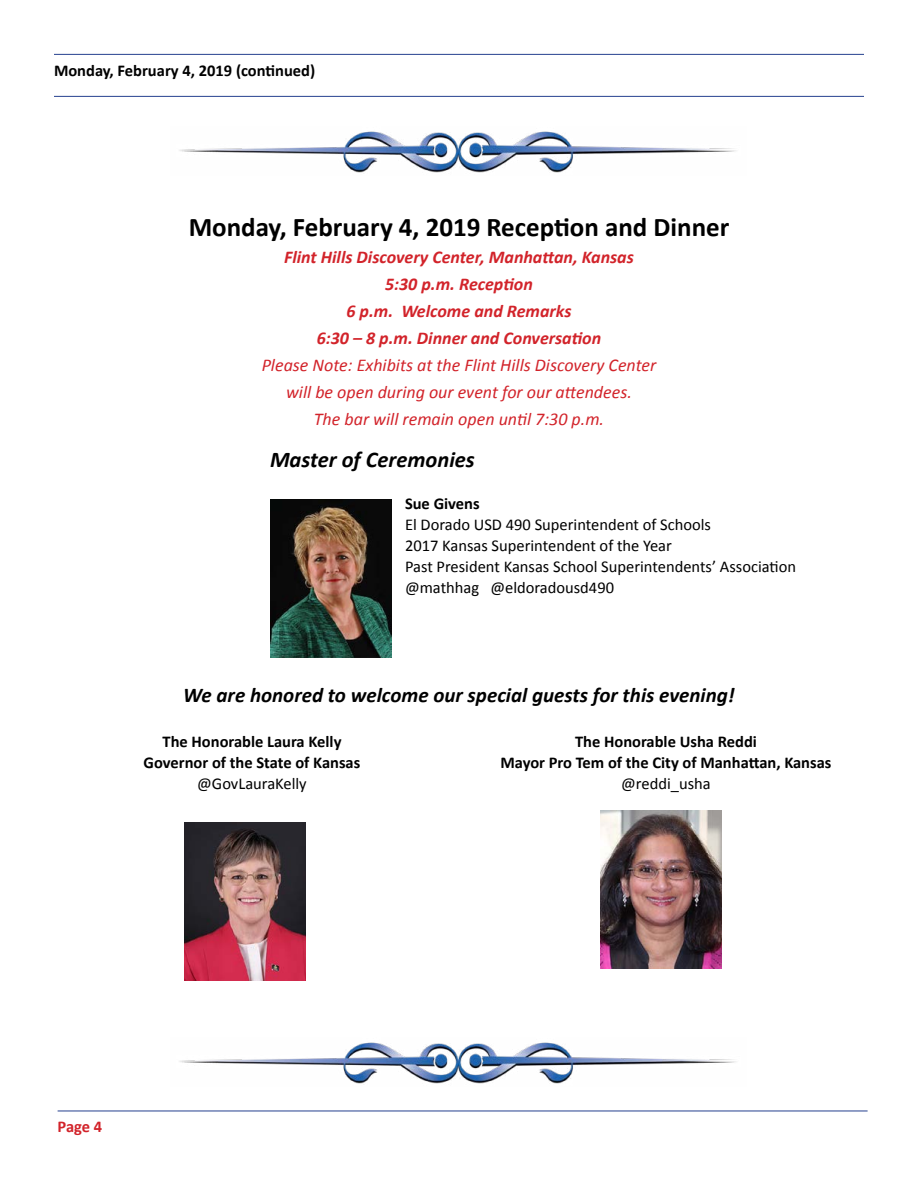
<style>
.page{position:relative;width:918px;height:1188px;background:#fff}
.page>*{position:absolute;margin:0;border:0;box-sizing:border-box;transform-origin:0 0}
.t1{font:700 27px "Calibri";color:#000}
.t2{font:italic 700 22.5px "Calibri";color:#000}
.t3{font:italic 700 21px "Calibri";color:#000}
.t4{font:italic 18px/27px "Calibri";color:#d2232a;text-align:center}
.t5{font:italic 700 18px/27px "Calibri";color:#d2232a;text-align:center}
.t6{font:16.5px/21px "Calibri";color:#000}
.t7{font:700 16.5px/21px "Calibri";color:#000;text-align:center}
.t8{font:700 16.5px "Calibri";color:#d2232a}
</style>
<div class="page">
<hr style="left:58px;top:1111px;width:810px;height:1px;background:#25408f">
<hr style="left:54px;top:54px;width:810px;height:1px;background:#25408f">
<hr style="left:54px;top:96px;width:810px;height:1px;background:#25408f">
<img style="left:179px;top:131px;width:557px;height:42px">
<img style="left:271px;top:500px;width:121px;height:158px">
<img style="left:185px;top:823px;width:121px;height:158px">
<img style="left:600px;top:810px;width:121px;height:158px">
<img style="left:179px;top:1042px;width:557px;height:42px">
<p class="t7" style="left:54px;top:59px;width:263px">Monday, February 4, 2019 (continued)</p>
<h1 class="t1" style="left:189px;top:211px;width:542px">Monday, February 4, 2019 Reception and Dinner</h1>
<p class="t5" style="left:284px;top:243px;width:351px">Flint Hills Discovery Center, Manhattan, Kansas 5:30 p.m. Reception<br>6 p.m. Welcome and Remarks<br>6:30 – 8 p.m. Dinner and Conversation</p>
<p class="t4" style="left:262px;top:351px;width:396px">Please Note: Exhibits at the Flint Hills Discovery Center will be open during our event for our attendees.<br>The bar will remain open until 7:30 p.m.</p>
<h2 class="t2" style="left:270px;top:446px;width:206px">Master of Ceremonies</h2>
<p class="t7" style="left:405px;top:492px;width:76px">Sue Givens</p>
<p class="t6" style="left:405px;top:514px;width:393px">El Dorado USD 490 Superintendent of Schools<br>2017 Kansas Superintendent of the Year<br>Past President Kansas School Superintendents’ Association @mathhag @eldoradousd490</p>
<p class="t3" style="left:183px;top:682px;width:553px">We are honored to welcome our special guests for this evening!</p>
<p class="t7" style="left:144px;top:730px;width:218px">The Honorable Laura Kelly<br>Governor of the State of Kansas</p>
<p class="t6" style="left:197px;top:772px;width:111px">@GovLauraKelly</p>
<p class="t7" style="left:501px;top:730px;width:332px">The Honorable Usha Reddi<br>Mayor Pro Tem of the City of Manhattan, Kansas</p>
<p class="t6" style="left:621px;top:772px;width:91px">@reddi_usha</p>
<p class="t8" style="left:58px;top:1117px;width:46px">Page 4</p>
</div>
